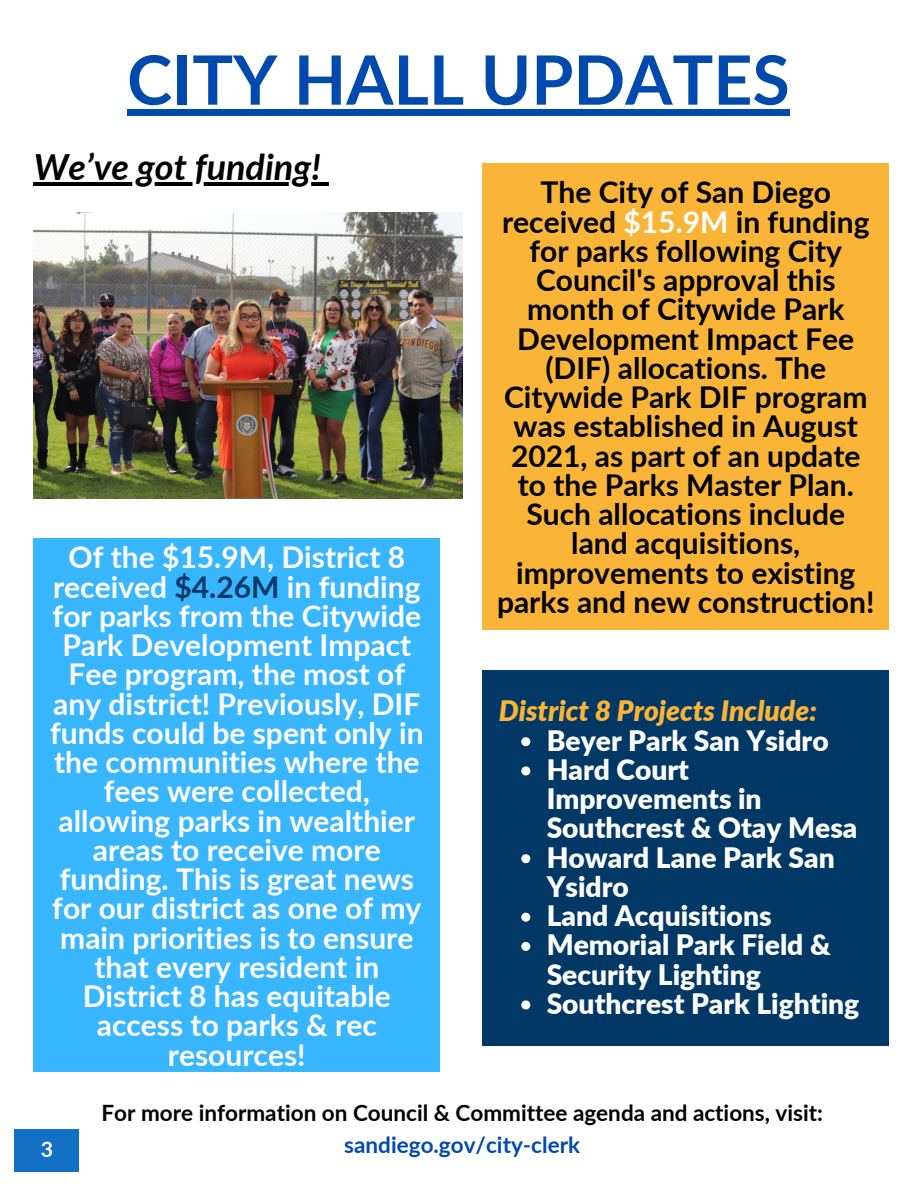
<style>
.page{position:relative;width:918px;height:1188px;background:#fff}
.page>*{position:absolute;margin:0;border:0;box-sizing:border-box;transform-origin:0 0}
.t1{font:700 68.1px "Lato";color:#004aad}
.t2{font:italic 700 36px "Lato";color:#000}
.t3{font:700 30px/29.2px "Lato";color:#fff;text-align:center}
.t4{font:700 30px/29.2px "Lato";color:#000;text-align:center}
.t5{font:900 28.2px/29.2px "Lato";color:#fff}
.t6{font:italic 900 28.2px "Lato";color:#fab437}
.t7{font:700 22.5px "Lato";color:#000}
.t8{font:700 22.5px "Lato";color:#004aad}
.t9{font:700 21.3px "Lato";color:#fff}
.s1{color:#013866}
.s2{color:#fff}
</style>
<div class="page">
<div style="left:15px;top:1129px;width:64px;height:43px;background:#1370c5"></div>
<div style="left:34px;top:539px;width:406px;height:533px;background:#38b6ff"></div>
<div style="left:483px;top:670px;width:406px;height:375px;background:#013866"></div>
<img style="left:34px;top:213px;width:428px;height:286px">
<div style="left:127px;top:109px;width:663px;height:7px;background:#004aad"></div>
<svg style="left:34px;top:182px;width:287px;height:4px"></svg>
<svg style="left:321px;top:182px;width:8px;height:4px"></svg>
<div style="left:483px;top:163px;width:406px;height:467px;background:#fab437"></div>
<svg style="left:521px;top:737px;width:9px;height:9px"></svg>
<svg style="left:521px;top:766px;width:9px;height:9px"></svg>
<svg style="left:521px;top:854px;width:9px;height:9px"></svg>
<svg style="left:521px;top:913px;width:9px;height:9px"></svg>
<svg style="left:521px;top:942px;width:9px;height:9px"></svg>
<svg style="left:521px;top:1000px;width:9px;height:9px"></svg>
<h1 class="t1" style="left:127px;top:37px;width:664px">CITY HALL UPDATES</h1>
<p class="t2" style="left:34px;top:145px;width:289px">We’ve got funding!</p>
<p class="t3" style="left:50px;top:542px;width:375px">Of the $15.9M, District 8 received <span class="s1">$4.26M</span> in funding for parks from the Citywide<br>Park Development Impact<br>Fee program, the most of any district! Previously, DIF funds could be spent only in the communities where the fees were collected, allowing parks in wealthier areas to receive more funding. This is great news for our district as one of my main priorities is to ensure that every resident in<br>District 8 has equitable access to parks &amp; rec resources!</p>
<p class="t4" style="left:497px;top:177px;width:379px">The City of San Diego received <span class="s2">$15.9M</span> in funding for parks following City<br>Council's approval this month of Citywide Park<br>Development Impact Fee (DIF) allocations. The<br>Citywide Park DIF program was established in August<br>2021, as part of an update to the Parks Master Plan.<br>Such allocations include land acquisitions, improvements to existing parks and new construction!</p>
<p class="t6" style="left:499px;top:694px;width:320px">District 8 Projects Include:</p>
<p class="t5" style="left:547px;top:725px;width:314px">Beyer Park San Ysidro<br>Hard Court<br>Improvements in<br>Southcrest &amp; Otay Mesa<br>Howard Lane Park San<br>Ysidro<br>Land Acquisitions<br>Memorial Park Field &amp;<br>Security Lighting<br>Southcrest Park Lighting</p>
<p class="t9" style="left:41px;top:1136px;width:14px">3</p>
<p class="t7" style="left:102px;top:1099px;width:723px">For more information on Council &amp; Committee agenda and actions, visit:</p>
<p class="t8" style="left:344px;top:1131px;width:237px">sandiego.gov/city-clerk</p>
</div>
